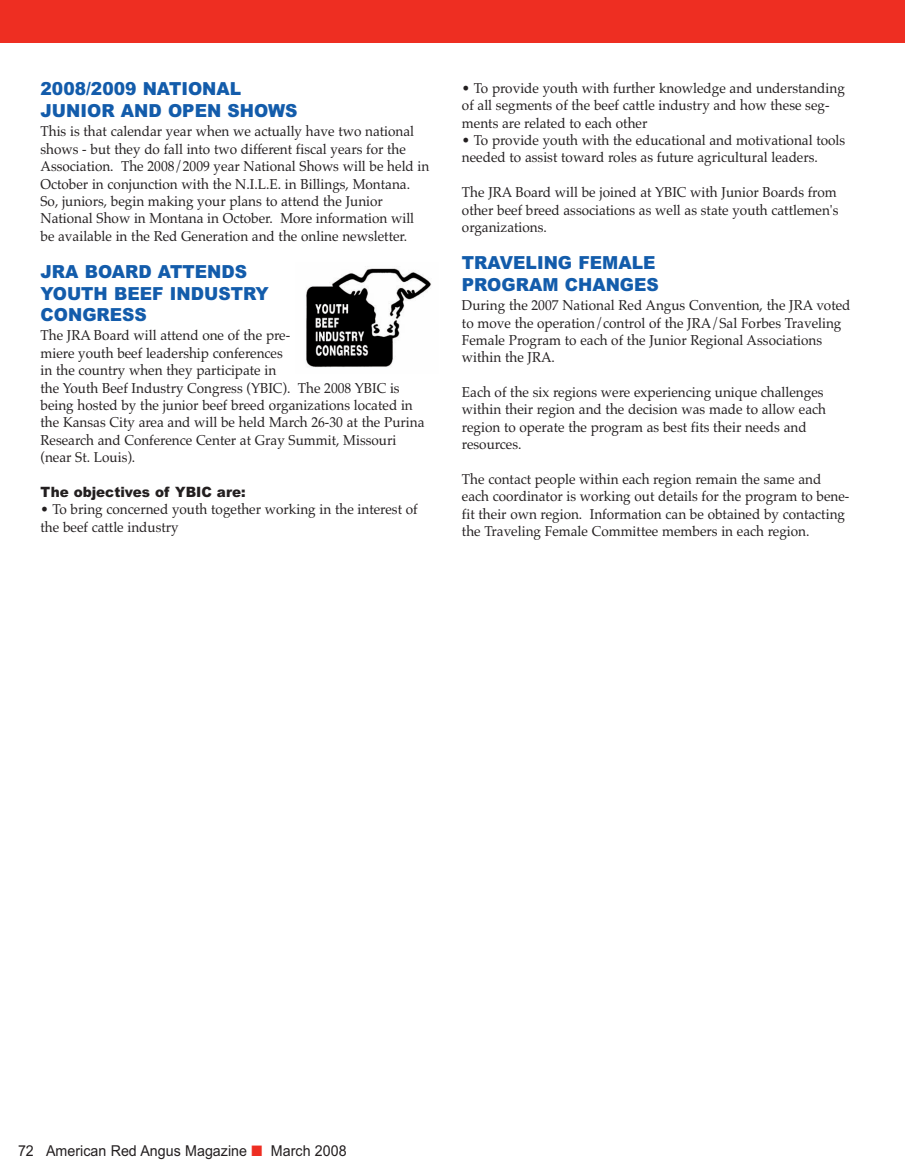
<style>
.page{position:relative;width:905px;height:1175px;background:#fff}
.page>*{position:absolute;margin:0;border:0;box-sizing:border-box;transform-origin:0 0}
.t1{font:900 18px/21.6px "Arial";color:#135cab;scale:.95 1}
.t2{font:15px "Arial";color:#231f20;scale:.95 1}
.t3{font:14.25px/17.4px "Palatino";color:#231f20;scale:.95 1}
.t4{font:900 14.25px "Arial";color:#231f20;scale:.95 1}
.s1{color:#ee2e22}
</style>
<div class="page">
<img style="left:306px;top:268px;width:125px;height:100px">
<div style="left:0;top:0;width:904px;height:43px;background:#ee2e22"></div>
<p class="t1" style="left:40px;top:78px;width:272px">2008/2009 NATIONAL<br>JUNIOR AND OPEN SHOWS</p>
<p class="t3" style="left:40px;top:123px;width:411px">This is that calendar year when we actually have two national shows - but they do fall into two different fiscal years for the Association. The 2008/2009 year National Shows will be held in October in conjunction with the N.I.L.E. in Billings, Montana.<br>So, juniors, begin making your plans to attend the Junior National Show in Montana in October. More information will be available in the Red Generation and the online newsletter.</p>
<p class="t1" style="left:40px;top:261px;width:242px">JRA BOARD ATTENDS<br>YOUTH BEEF INDUSTRY<br>CONGRESS</p>
<p class="t3" style="left:40px;top:327px;width:405px">The JRA Board will attend one of the pre-<br>miere youth beef leadership conferences<br>in the country when they participate in<br>the Youth Beef Industry Congress (YBIC). The 2008 YBIC is being hosted by the junior beef breed organizations located in the Kansas City area and will be held March 26-30 at the Purina Research and Conference Center at Gray Summit, Missouri (near St. Louis).</p>
<p class="t4" style="left:40px;top:483px;width:217px">The objectives of YBIC are:</p>
<p class="t3" style="left:40px;top:500px;width:398px">• To bring concerned youth together working in the interest of the beef cattle industry</p>
<p class="t3" style="left:462px;top:79px;width:404px">• To provide youth with further knowledge and understanding of all segments of the beef cattle industry and how these seg&shy;ments are related to each other</p>
<p class="t3" style="left:462px;top:131px;width:405px">• To provide youth with the educational and motivational tools needed to assist toward roles as future agricultural leaders.</p>
<p class="t3" style="left:462px;top:184px;width:398px;text-align:justify">The JRA Board will be joined at YBIC with Junior Boards from other beef breed associations as well as state youth cattlemen's organizations.</p>
<p class="t1" style="left:462px;top:252px;width:209px">TRAVELING FEMALE<br>PROGRAM CHANGES</p>
<p class="t3" style="left:462px;top:296px;width:410px">During the 2007 National Red Angus Convention, the JRA voted to move the operation/control of the JRA/Sal Forbes Traveling Female Program to each of the Junior Regional Associations within the JRA.</p>
<p class="t3" style="left:462px;top:383px;width:385px">Each of the six regions were experiencing unique challenges within their region and the decision was made to allow each region to operate the program as best fits their needs and resources.</p>
<p class="t3" style="left:462px;top:470px;width:409px">The contact people within each region remain the same and each coordinator is working out details for the program to bene&shy;fit their own region. Information can be obtained by contacting the Traveling Female Committee members in each region.</p>
<p class="t2" style="left:18px;top:1142px;width:347px">72 American Red Angus Magazine <span class="s1">■</span> March 2008</p>
</div>
